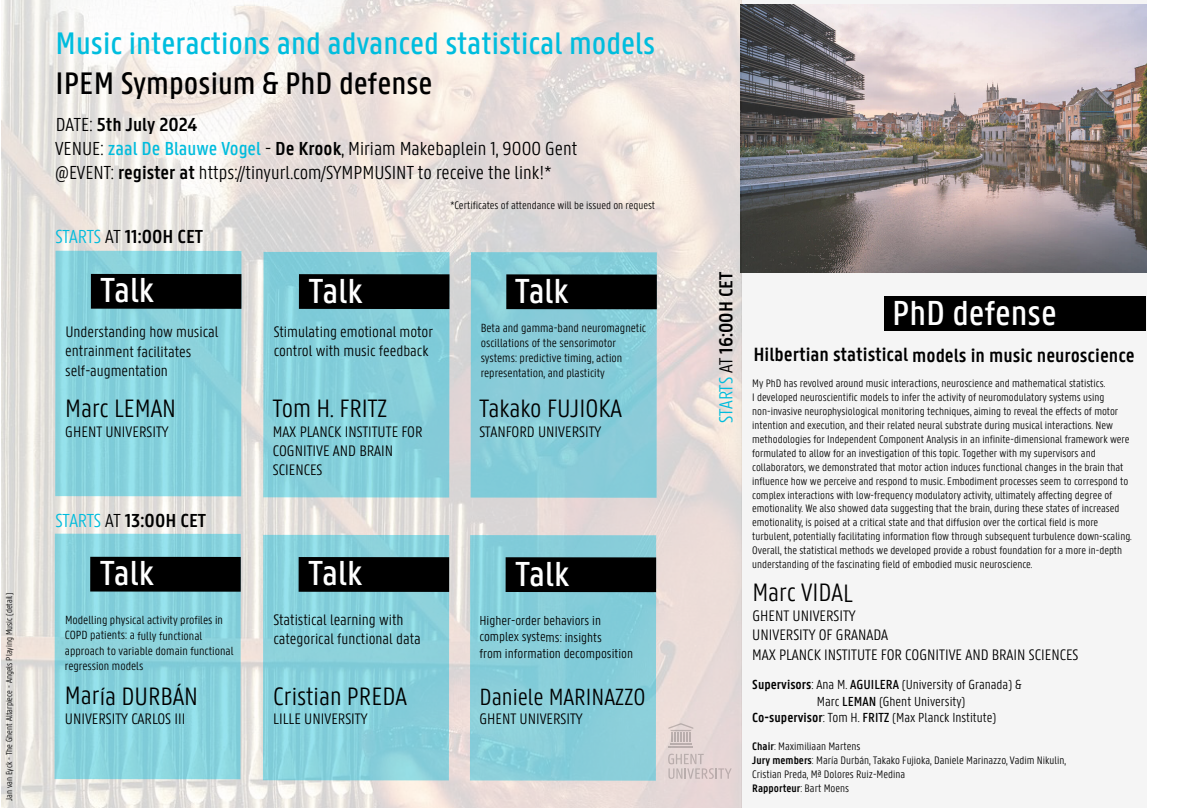
<style>
.page{position:relative;width:1197px;height:808px;background:#fff}
.page>*{position:absolute;margin:0;border:0;box-sizing:border-box;transform-origin:0 0}
.t1{font:500 37px "U Gent Panno Text";color:#fff}
.t2{font:500 33.2px "U Gent Panno Text";color:#00bdde}
.t3{font:500 33.2px "U Gent Panno Text";color:#000}
.t4{font:300 26.8px "U Gent Panno Text";color:#000}
.t5{font:300 25px "U Gent Panno Text";color:#000}
.t6{font:600 20.4px "U Gent Panno Text";color:#000}
.t7{font:300 20px/24px "U Gent Panno Text";color:#000}
.t8{font:600 20px "U Gent Panno Text";color:#000}
.t9{font:300 16.2px/19.4px "U Gent Panno Text";color:#000}
.t10{font:300 14px "U Gent Panno Text";color:#000}
.t11{font:300 13.8px/16.6px "U Gent Panno Text";color:#000}
.t12{font:300 12.6px/15.2px "U Gent Panno Text";color:#000}
.t13{font:300 11.6px/13.8px "U Gent Panno Text";color:#000}
.t14{font:300 9.2px "U Gent Panno Text";color:#000}
.s1{font-weight:300}
.s2{font-weight:500;color:#00bcdd}
.s3{font-weight:600}
.s4{font-weight:300;color:#00bcdd}
.s5{font-weight:500}
</style>
<div class="page">
<div style="left:741px;top:0;width:405px;height:808px;background:#f5f5f5"></div>
<img style="left:1px;top:0;width:740px;height:808px">
<img style="left:741px;top:5px;width:405px;height:267px">
<svg style="left:55px;top:251px;width:186px;height:245px;background:#88d3dd"></svg>
<svg style="left:263px;top:252px;width:186px;height:245px;background:#86d0db"></svg>
<div style="left:470px;top:252px;width:187px;height:246px;background:#88cbd8"></div>
<svg style="left:55px;top:534px;width:186px;height:245px;background:#89d3de"></svg>
<svg style="left:263px;top:535px;width:186px;height:245px;background:#88d1dc"></svg>
<div style="left:470px;top:535px;width:186px;height:246px;background:#88ced9"></div>
<div style="left:91px;top:274px;width:150px;height:35px;background:#000"></div>
<div style="left:299px;top:274px;width:150px;height:35px;background:#000"></div>
<div style="left:884px;top:296px;width:262px;height:35px;background:#000"></div>
<div style="left:506px;top:274px;width:151px;height:35px;background:#000"></div>
<div style="left:90px;top:557px;width:151px;height:35px;background:#000"></div>
<div style="left:299px;top:557px;width:150px;height:35px;background:#000"></div>
<div style="left:505px;top:557px;width:151px;height:35px;background:#000"></div>
<svg style="left:668px;top:723px;width:25px;height:25px"></svg>
<svg style="left:668px;top:754px;width:63px;height:25px;background:#dbcccb"></svg>
<p class="t14" style="left:4px;top:801px;width:210px;rotate:-90deg">Jan van Eyck - The Ghent Altarpiece - Angels Playing Music (detail)</p>
<h2 class="t2" style="left:56px;top:23px;width:601px">Music interactions and advanced statistical models</h2>
<h2 class="t3" style="left:56px;top:63px;width:378px">IPEM Symposium &amp; PhD defense</h2>
<h3 class="t8" style="left:56px;top:113px;width:143px"><span class="s1">DATE:</span> 5th July 2024</h3>
<h3 class="t7" style="left:55px;top:136px;width:524px">VENUE: <span class="s2">zaal De Blauwe Vogel</span> - <span class="s3">De Krook</span>, Miriam Makebaplein 1, 9000 Gent @EVENT: <span class="s3">register at</span> https://tinyurl.com/SYMPMUSINT to receive the link!*</h3>
<h3 class="t8" style="left:55px;top:225px;width:149px"><span class="s4">STARTS</span> <span class="s1">AT</span> 11:00H CET</h3>
<h1 class="t1" style="left:101px;top:268px;width:55px">Talk</h1>
<h1 class="t1" style="left:309px;top:268px;width:55px">Talk</h1>
<h3 class="t9" style="left:65px;top:322px;width:155px">Understanding how musical entrainment facilitates self-augmentation</h3>
<h3 class="t4" style="left:65px;top:393px;width:112px">Marc LEMAN</h3>
<h3 class="t9" style="left:65px;top:422px;width:105px">GHENT UNIVERSITY</h3>
<h3 class="t9" style="left:274px;top:322px;width:161px">Stimulating emotional motor control with music feedback</h3>
<h3 class="t4" style="left:273px;top:393px;width:116px">Tom H. FRITZ</h3>
<h3 class="t9" style="left:273px;top:422px;width:151px">MAX PLANCK INSTITUTE FOR<br>COGNITIVE AND BRAIN<br>SCIENCES</h3>
<h3 class="t8" style="left:55px;top:508px;width:152px"><span class="s4">STARTS</span> <span class="s1">AT</span> 13:00H CET</h3>
<p class="t13" style="left:450px;top:198px;width:206px">*Certificates of attendance will be issued on request</p>
<h1 class="t1" style="left:515px;top:269px;width:55px">Talk</h1>
<p class="t12" style="left:481px;top:320px;width:167px">Beta and gamma-band neuromagnetic oscillations of the sensorimotor systems: predictive timing, action representation, and plasticity</p>
<h3 class="t4" style="left:479px;top:393px;width:144px">Takako FUJIOKA</h3>
<h3 class="t9" style="left:479px;top:422px;width:123px">STANFORD UNIVERSITY</h3>
<h1 class="t1" style="left:100px;top:551px;width:55px">Talk</h1>
<h1 class="t1" style="left:309px;top:551px;width:55px">Talk</h1>
<h1 class="t1" style="left:515px;top:551px;width:55px">Talk</h1>
<p class="t12" style="left:65px;top:613px;width:170px">Modelling physical activity profiles in COPD patients: a fully functional approach to variable domain functional regression models</p>
<h3 class="t4" style="left:65px;top:680px;width:135px">María DURBÁN</h3>
<h3 class="t9" style="left:65px;top:709px;width:122px">UNIVERSITY CARLOS III</h3>
<h3 class="t9" style="left:273px;top:609px;width:149px">Statistical learning with categorical functional data</h3>
<p class="t11" style="left:479px;top:612px;width:155px">Higher-order behaviors in complex systems: insights<br>from information decomposition</p>
<h3 class="t5" style="left:479px;top:682px;width:168px">Daniele MARINAZZO</h3>
<h3 class="t9" style="left:479px;top:709px;width:105px">GHENT UNIVERSITY</h3>
<h3 class="t4" style="left:273px;top:680px;width:135px">Cristian PREDA</h3>
<h3 class="t9" style="left:273px;top:709px;width:96px">LILLE UNIVERSITY</h3>
<h3 class="t8" style="left:714px;top:423px;width:153px;rotate:-90deg"><span class="s4">STARTS</span> <span class="s1">AT</span> 16:00H CET</h3>
<h1 class="t1" style="left:892px;top:290px;width:166px">PhD defense</h1>
<h3 class="t6" style="left:753px;top:343px;width:383px">Hilbertian statistical models in music neuroscience</h3>
<p class="t13" style="left:752px;top:377px;width:381px">My PhD has revolved around music interactions, neuroscience and mathematical statistics.<br>I developed neuroscientific models to infer the activity of neuromodulatory systems using non-invasive neurophysiological monitoring techniques, aiming to reveal the effects of motor intention and execution, and their related neural substrate during musical interactions. New methodologies for Independent Component Analysis in an infinite-dimensional framework were formulated to allow for an investigation of this topic. Together with my supervisors and collaborators, we demonstrated that motor action induces functional changes in the brain that influence how we perceive and respond to music. Embodiment processes seem to correspond to complex interactions with low-frequency modulatory activity, ultimately affecting degree of emotionality. We also showed data suggesting that the brain, during these states of increased emotionality, is poised at a critical state and that diffusion over the cortical field is more turbulent, potentially facilitating information flow through subsequent turbulence down-scaling.<br>Overall, the statistical methods we developed provide a robust foundation for a more in-depth understanding of the fascinating field of embodied music neuroscience.</p>
<h3 class="t4" style="left:752px;top:577px;width:102px">Marc VIDAL</h3>
<h3 class="t9" style="left:752px;top:606px;width:327px">GHENT UNIVERSITY<br>UNIVERSITY OF GRANADA<br>MAX PLANCK INSTITUTE FOR COGNITIVE AND BRAIN SCIENCES</h3>
<p class="t10" style="left:752px;top:676px;width:271px"><span class="s3">Supervisors</span>: Ana M. <span class="s5">AGUILERA</span> (University of Granada) &amp;</p>
<p class="t10" style="left:816px;top:693px;width:150px">Marc <span class="s5">LEMAN</span> (Ghent University)</p>
<p class="t10" style="left:752px;top:710px;width:245px"><span class="s3">Co-supervisor</span>: Tom H. <span class="s5">FRITZ</span> (Max Planck Institute)</p>
<p class="t13" style="left:752px;top:739px;width:315px"><span class="s3">Chair</span>: Maximiliaan Martens<br><span class="s3">Jury members</span>: María Durbán, Takako Fujioka, Daniele Marinazzo, Vadim Nikulin, Cristian Preda, Mª Dolores Ruiz-Medina<br><span class="s3">Rapporteur</span>: Bart Moens</p>
</div>
